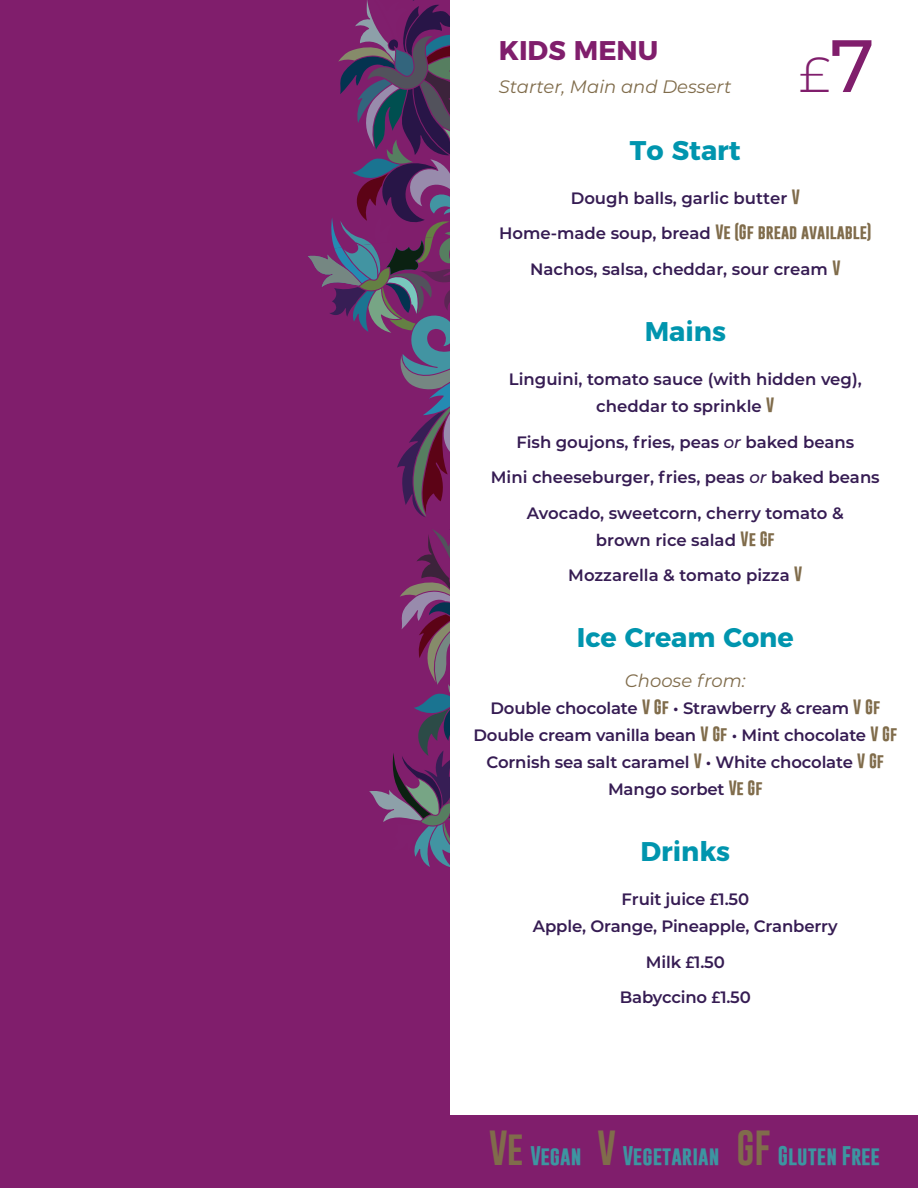
<style>
.page{position:relative;width:918px;height:1188px;background:#fff}
.page>*{position:absolute;margin:0;border:0;box-sizing:border-box;transform-origin:0 0}
.t1{font:300 49.35px "Montserrat";color:#801e6c}
.t2{font:700 27px "Montserrat";color:#0095ae}
.t3{font:700 27px "Montserrat";color:#801e6c}
.t4{font:700 19.5px "Gobold";color:#3d95a1}
.t5{font:italic 18px "Montserrat";color:#806c4b}
.t6{font:600 16.5px/27px "Montserrat";letter-spacing:-.005em;color:#361c53;text-align:center}
.t7{font:700 15px "Gobold";color:#806c4b}
.s1{font-weight:500;font-size:73.95px}
.s2{font-family:"Gobold";font-weight:700;font-size:15px;color:#806c4b}
.s3{font-family:"Montserrat";font-weight:600;font-size:16.5px;color:#361c53}
.s4{font-weight:500;font-style:italic}
.s5{font-weight:400}
.s6{font-weight:400;font-size:36px;color:#806c4b}
</style>
<div class="page">
<div style="left:0;top:1115px;width:918px;height:73px;background:#801e6c"></div>
<div style="left:0;top:0;width:450px;height:1188px;background:#801e6c"></div>
<svg style="left:308px;top:0;width:142px;height:867px"></svg>
<p class="t3" style="left:499px;top:28px;width:161px">KIDS MENU</p>
<p class="t5" style="left:499px;top:74px;width:234px">Starter, Main and Dessert</p>
<p class="t1" style="left:799px;top:41px;width:77px">£<span class="s1">7</span></p>
<p class="t2" style="left:630px;top:128px;width:112px">To Start</p>
<p class="t6" style="left:571px;top:184px;width:231px">Dough balls, garlic butter <span class="s2">V</span></p>
<p class="t7" style="left:499px;top:222px;width:374px"><span class="s3">Home-made soup, bread</span> Ve (Gf bread available)</p>
<p class="t6" style="left:530px;top:255px;width:312px">Nachos, salsa, cheddar, sour cream <span class="s2">V</span></p>
<p class="t2" style="left:645px;top:309px;width:83px">Mains</p>
<p class="t6" style="left:509px;top:365px;width:354px">Linguini, tomato sauce (with hidden veg), cheddar to sprinkle <span class="s2">V</span></p>
<p class="t6" style="left:516px;top:428px;width:339px">Fish goujons, fries, peas <span class="s4">or</span> baked beans</p>
<p class="t6" style="left:491px;top:463px;width:390px">Mini cheeseburger, fries, peas <span class="s4">or</span> baked beans</p>
<p class="t6" style="left:527px;top:499px;width:318px">Avocado, sweetcorn, cherry tomato &amp; brown rice salad <span class="s2">Ve Gf</span></p>
<p class="t6" style="left:568px;top:561px;width:236px">Mozzarella &amp; tomato pizza <span class="s2">V</span></p>
<p class="t2" style="left:577px;top:616px;width:218px">Ice Cream Cone</p>
<p class="t5" style="left:625px;top:668px;width:122px">Choose from:</p>
<p class="t6" style="left:490px;top:694px;width:391px">Double chocolate <span class="s2">V Gf</span> • Strawberry &amp; cream <span class="s2">V Gf</span></p>
<p class="t6" style="left:473px;top:721px;width:425px">Double cream vanilla bean <span class="s2">V Gf</span> • Mint chocolate <span class="s2">V Gf<br></span>Cornish sea salt caramel <span class="s2">V</span> • White chocolate <span class="s2">V Gf<br></span>Mango sorbet <span class="s2">Ve Gf</span></p>
<p class="t2" style="left:641px;top:829px;width:91px">Drinks</p>
<p class="t6" style="left:622px;top:885px;width:129px">Fruit juice <span class="s5">£</span>1.50</p>
<p class="t6" style="left:533px;top:912px;width:306px">Apple, Orange, Pineapple, Cranberry</p>
<p class="t6" style="left:646px;top:948px;width:80px">Milk <span class="s5">£</span>1.50</p>
<p class="t6" style="left:620px;top:983px;width:133px">Babyccino <span class="s5">£</span>1.50</p>
<p class="t4" style="left:489px;top:1143px;width:94px"><span class="s6">Ve</span> Vegan</p>
<p class="t4" style="left:597px;top:1143px;width:124px"><span class="s6">V</span> Vegetarian</p>
<p class="t4" style="left:736px;top:1143px;width:145px"><span class="s6">GF</span> Gluten Free</p>
</div>
